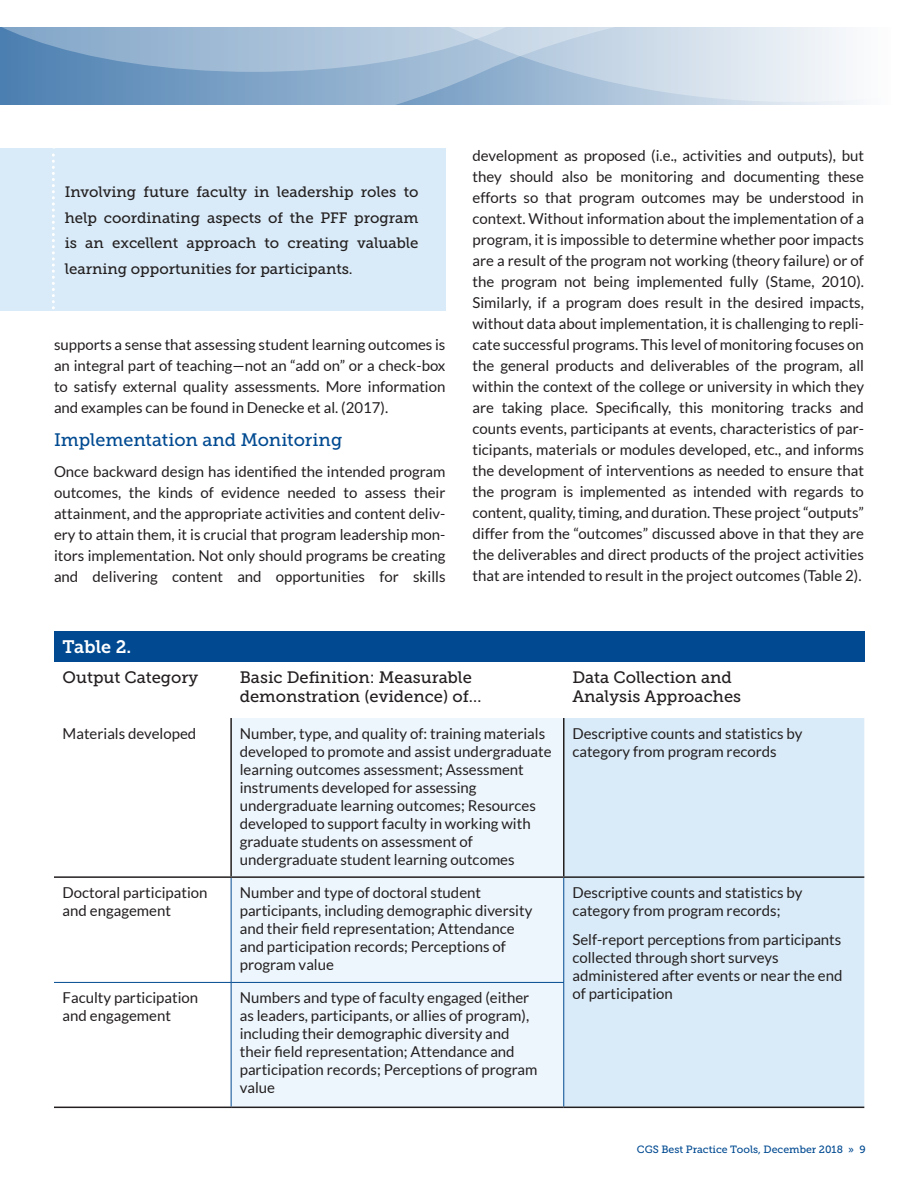
<style>
.page{position:relative;width:918px;height:1188px;background:#fff}
.page>*{position:absolute;margin:0;border:0;box-sizing:border-box;transform-origin:0 0}
.body-subhead{font:18px "Museo Slab 500";color:#014a91}
.page-author{font:18px "Museo Slab 700";color:#fff}
.page-author-2{font:16.5px/19.8px "Museo Slab 500";color:#231f20}
.body-text{font:15px/21px "Lato";color:#231f20;text-align:justify}
.table-text_left{font:15px/18px "Lato";color:#231f20}
.body-text-2{font:15px/25.5px "Museo Slab 500";color:#231f20;text-align:justify}
.t1{font:10.5px "Museo Slab 500";color:#014a91}
</style>
<div class="page">
<svg style="left:0;top:103px;width:860px;height:2px;background:#95b3d0"></svg>
<svg style="left:568px;top:27px;width:292px;height:76px;background:#d7e2ed"></svg>
<svg style="left:0;top:27px;width:568px;height:76px;background:#8fafce"></svg>
<div style="left:0;top:149px;width:446px;height:162px;background:#d9ebf8"></div>
<svg style="left:52px;top:148px;width:3px;height:161px"></svg>
<div style="left:54px;top:631px;width:810px;height:31px;background:#014a91"></div>
<div style="left:232px;top:718px;width:331px;height:389px;background:#edf6fc"></div>
<div style="left:564px;top:718px;width:300px;height:389px;background:#d9ebf8"></div>
<hr style="left:564px;top:876px;width:300px;height:2px;background:#231f20">
<hr style="left:231px;top:878px;width:1px;height:104px;background:#014a91">
<hr style="left:563px;top:878px;width:1px;height:104px;background:#014a91">
<hr style="left:54px;top:982px;width:177px;height:1px;background:#014a91">
<hr style="left:231px;top:982px;width:333px;height:1px;background:#014a91">
<hr style="left:231px;top:983px;width:1px;height:124px;background:#014a91">
<hr style="left:563px;top:983px;width:1px;height:124px;background:#014a91">
<hr style="left:230px;top:718px;width:2px;height:158px;background:#231f20">
<hr style="left:563px;top:718px;width:2px;height:158px;background:#231f20">
<hr style="left:54px;top:876px;width:177px;height:2px;background:#231f20">
<hr style="left:231px;top:876px;width:333px;height:2px;background:#231f20">
<hr style="left:54px;top:1107px;width:177px;height:1px;background:#231f20">
<hr style="left:231px;top:1107px;width:333px;height:1px;background:#231f20">
<hr style="left:564px;top:1107px;width:300px;height:1px;background:#231f20">
<p class="body-text-2" style="left:65px;top:179px;width:355px">Involving future faculty in leadership roles to help coordinating aspects of the PFF program is an excellent approach to creating valuable learning opportunities for participants.</p>
<p class="body-text" style="left:54px;top:334px;width:393px">supports a sense that assessing student learning outcomes is an integral part of teaching—not an “add on” or a check-box to satisfy external quality assessments. More information and examples can be found in Denecke et al. (2017).</p>
<p class="body-subhead" style="left:54px;top:429px;width:290px">Implementation and Monitoring</p>
<p class="body-text" style="left:54px;top:461px;width:393px">Once backward design has identified the intended program outcomes, the kinds of evidence needed to assess their attainment, and the appropriate activities and content deliv&shy;ery to attain them, it is crucial that program leadership mon&shy;itors implementation. Not only should programs be creating and delivering content and opportunities for skills</p>
<p class="body-text" style="left:472px;top:145px;width:393px">development as proposed (i.e., activities and outputs), but they should also be monitoring and documenting these efforts so that program outcomes may be understood in context. Without information about the implementation of a program, it is impossible to determine whether poor impacts are a result of the program not working (theory failure) or of the program not being implemented fully (Stame, 2010).<br>Similarly, if a program does result in the desired impacts, without data about implementation, it is challenging to repli&shy;cate successful programs. This level of monitoring focuses on the general products and deliverables of the program, all within the context of the college or university in which they are taking place. Specifically, this monitoring tracks and counts events, participants at events, characteristics of par&shy;ticipants, materials or modules developed, etc., and informs the development of interventions as needed to ensure that the program is implemented as intended with regards to content, quality, timing, and duration. These project “outputs” differ from the “outcomes” discussed above in that they are the deliverables and direct products of the project activities that are intended to result in the project outcomes (Table 2).</p>
<p class="page-author" style="left:63px;top:636px;width:70px">Table 2.</p>
<p class="page-author-2" style="left:63px;top:667px;width:137px">Output Category</p>
<p class="page-author-2" style="left:240px;top:667px;width:243px">Basic Definition: Measurable demonstration (evidence) of…</p>
<p class="page-author-2" style="left:572px;top:667px;width:170px">Data Collection and<br>Analysis Approaches</p>
<p class="table-text_left" style="left:63px;top:724px;width:135px">Materials developed</p>
<p class="table-text_left" style="left:240px;top:724px;width:313px">Number, type, and quality of: training materials developed to promote and assist undergraduate learning outcomes assessment; Assessment instruments developed for assessing undergraduate learning outcomes; Resources developed to support faculty in working with graduate students on assessment of undergraduate student learning outcomes</p>
<p class="table-text_left" style="left:572px;top:724px;width:232px">Descriptive counts and statistics by category from program records</p>
<p class="table-text_left" style="left:63px;top:883px;width:146px">Doctoral participation and engagement</p>
<p class="table-text_left" style="left:240px;top:883px;width:294px">Number and type of doctoral student participants, including demographic diversity and their field representation; Attendance and participation records; Perceptions of program value</p>
<p class="table-text_left" style="left:572px;top:883px;width:232px">Descriptive counts and statistics by category from program records;</p>
<p class="table-text_left" style="left:572px;top:930px;width:272px">Self-report perceptions from participants collected through short surveys administered after events or near the end of participation</p>
<p class="table-text_left" style="left:63px;top:989px;width:137px">Faculty participation and engagement</p>
<p class="table-text_left" style="left:240px;top:989px;width:299px">Numbers and type of faculty engaged (either as leaders, participants, or allies of program), including their demographic diversity and their field representation; Attendance and participation records; Perceptions of program value</p>
<p class="t1" style="left:637px;top:1143px;width:230px">CGS Best Practice Tools, December 2018 » 9</p>
</div>
